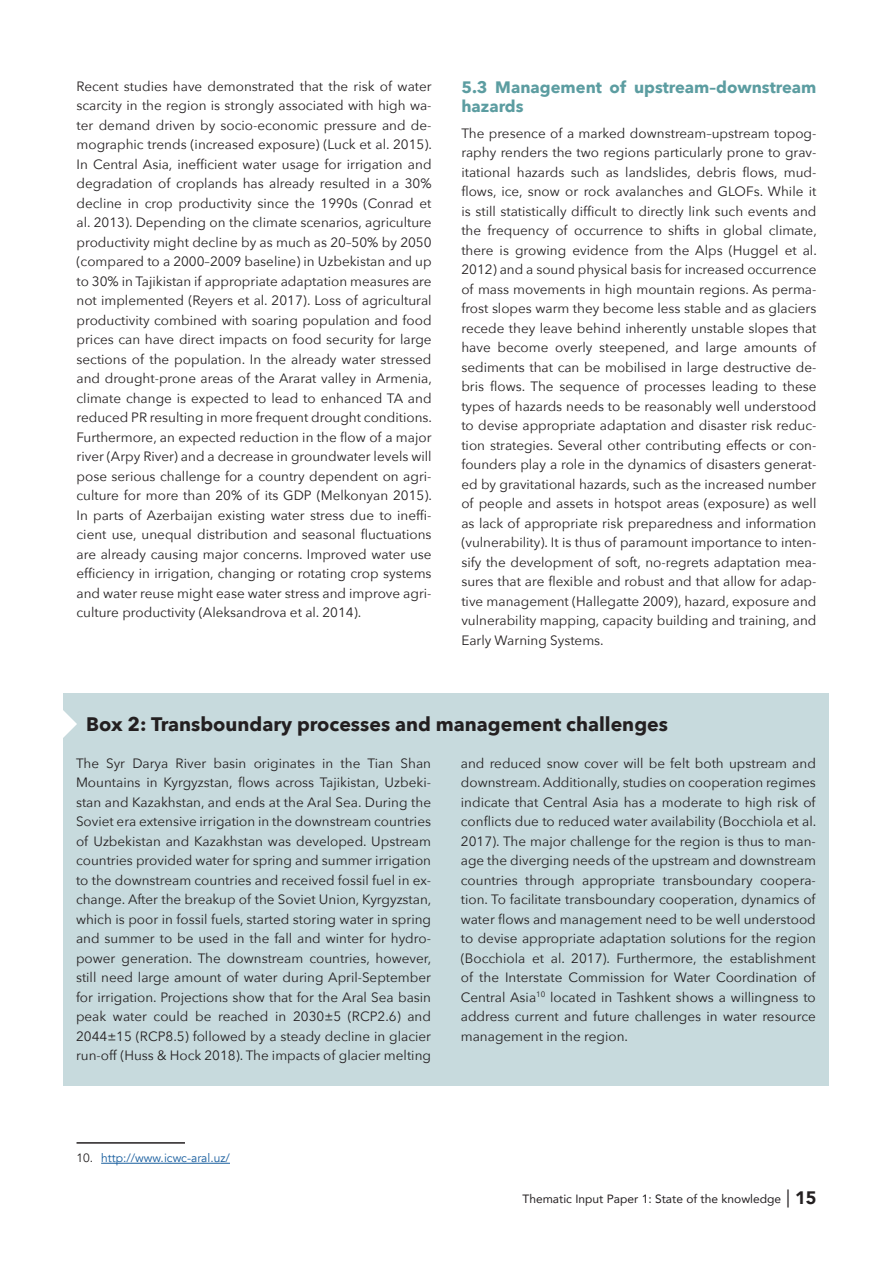
<style>
.page{position:relative;width:893px;height:1263px;background:#fff}
.page>*{position:absolute;margin:0;border:0;box-sizing:border-box;transform-origin:0 0}
.t1{font:700 19.5px "Avenir Next";color:#231f20}
.t2{font:700 16.5px/19.5px "Avenir Next";color:#5c9da1}
.t3{font:13.5px/19.5px "Avenir Next";color:#231f20;text-align:justify}
.t4{font:12px "Avenir";color:#231f20}
.t5{font:12px "Avenir";color:#175d9e}
.s1{color:#231f20}
.s2{font-size:18px}
.s3{font-weight:900;font-size:18px}
</style>
<div class="page">
<div style="left:64px;top:693px;width:765px;height:392px;background:#c7dadd"></div>
<svg style="left:63px;top:706px;width:14px;height:36px"></svg>
<hr style="left:101px;top:1163px;width:129px;height:1px;background:#175d9e">
<hr style="left:77px;top:1142px;width:108px;height:2px;background:#231f20">
<p class="t3" style="left:77px;top:76px;width:357px">Recent studies have demonstrated that the risk of water scarcity in the region is strongly associated with high wa&shy;ter demand driven by socio-economic pressure and de&shy;mographic trends (increased exposure) (Luck et al. 2015).<br>In Central Asia, inefficient water usage for irrigation and degradation of croplands has already resulted in a 30% decline in crop productivity since the 1990s (Conrad et al. 2013). Depending on the climate scenarios, agriculture productivity might decline by as much as 20–50% by 2050 (compared to a 2000–2009 baseline) in Uzbekistan and up to 30% in Tajikistan if appropriate adaptation measures are not implemented (Reyers et al. 2017). Loss of agricultural productivity combined with soaring population and food prices can have direct impacts on food security for large sections of the population. In the already water stressed and drought-prone areas of the Ararat valley in Armenia, climate change is expected to lead to enhanced TA and reduced PR resulting in more frequent drought conditions.<br>Furthermore, an expected reduction in the flow of a major river (Arpy River) and a decrease in groundwater levels will pose serious challenge for a country dependent on agri&shy;culture for more than 20% of its GDP (Melkonyan 2015).<br>In parts of Azerbaijan existing water stress due to ineffi&shy;cient use, unequal distribution and seasonal fluctuations are already causing major concerns. Improved water use efficiency in irrigation, changing or rotating crop systems and water reuse might ease water stress and improve agri&shy;culture productivity (Aleksandrova et al. 2014).</p>
<p class="t2" style="left:461px;top:77px;width:357px">5.3 Management of upstream–downstream hazards</p>
<p class="t3" style="left:461px;top:123px;width:357px">The presence of a marked downstream–upstream topog&shy;raphy renders the two regions particularly prone to grav&shy;itational hazards such as landslides, debris flows, mud&shy;flows, ice, snow or rock avalanches and GLOFs. While it is still statistically difficult to directly link such events and the frequency of occurrence to shifts in global climate, there is growing evidence from the Alps (Huggel et al.<br>2012) and a sound physical basis for increased occurrence of mass movements in high mountain regions. As perma&shy;frost slopes warm they become less stable and as glaciers recede they leave behind inherently unstable slopes that have become overly steepened, and large amounts of sediments that can be mobilised in large destructive de&shy;bris flows. The sequence of processes leading to these types of hazards needs to be reasonably well understood to devise appropriate adaptation and disaster risk reduc&shy;tion strategies. Several other contributing effects or con&shy;founders play a role in the dynamics of disasters generat&shy;ed by gravitational hazards, such as the increased number of people and assets in hotspot areas (exposure) as well as lack of appropriate risk preparedness and information (vulnerability). It is thus of paramount importance to inten&shy;sify the development of soft, no-regrets adaptation mea&shy;sures that are flexible and robust and that allow for adap&shy;tive management (Hallegatte 2009), hazard, exposure and vulnerability mapping, capacity building and training, and Early Warning Systems.</p>
<p class="t1" style="left:86px;top:707px;width:583px">Box 2: Transboundary processes and management challenges</p>
<p class="t3" style="left:76px;top:753px;width:357px">The Syr Darya River basin originates in the Tian Shan Mountains in Kyrgyzstan, flows across Tajikistan, Uzbeki&shy;stan and Kazakhstan, and ends at the Aral Sea. During the Soviet era extensive irrigation in the downstream countries of Uzbekistan and Kazakhstan was developed. Upstream countries provided water for spring and summer irrigation to the downstream countries and received fossil fuel in ex&shy;change. After the breakup of the Soviet Union, Kyrgyzstan, which is poor in fossil fuels, started storing water in spring and summer to be used in the fall and winter for hydro&shy;power generation. The downstream countries, however, still need large amount of water during April-September for irrigation. Projections show that for the Aral Sea basin peak water could be reached in 2030±5 (RCP2.6) and 2044±15 (RCP8.5) followed by a steady decline in glacier run-off (Huss &amp; Hock 2018). The impacts of glacier melting</p>
<p class="t3" style="left:461px;top:753px;width:357px">and reduced snow cover will be felt both upstream and downstream. Additionally, studies on cooperation regimes indicate that Central Asia has a moderate to high risk of conflicts due to reduced water availability (Bocchiola et al.<br>2017). The major challenge for the region is thus to man&shy;age the diverging needs of the upstream and downstream countries through appropriate transboundary coopera&shy;tion. To facilitate transboundary cooperation, dynamics of water flows and management need to be well understood to devise appropriate adaptation solutions for the region (Bocchiola et al. 2017). Furthermore, the establishment of the Interstate Commission for Water Coordination of Central Asia<sup>10</sup> located in Tashkent shows a willingness to address current and future challenges in water resource management in the region.</p>
<p class="t5" style="left:77px;top:1151px;width:155px"><span class="s1">10.</span> http://www.icwc-aral.uz/</p>
<p class="t4" style="left:522px;top:1189px;width:295px">Thematic Input Paper 1: State of the knowledge <span class="s2">|</span> <span class="s3">15</span></p>
</div>
